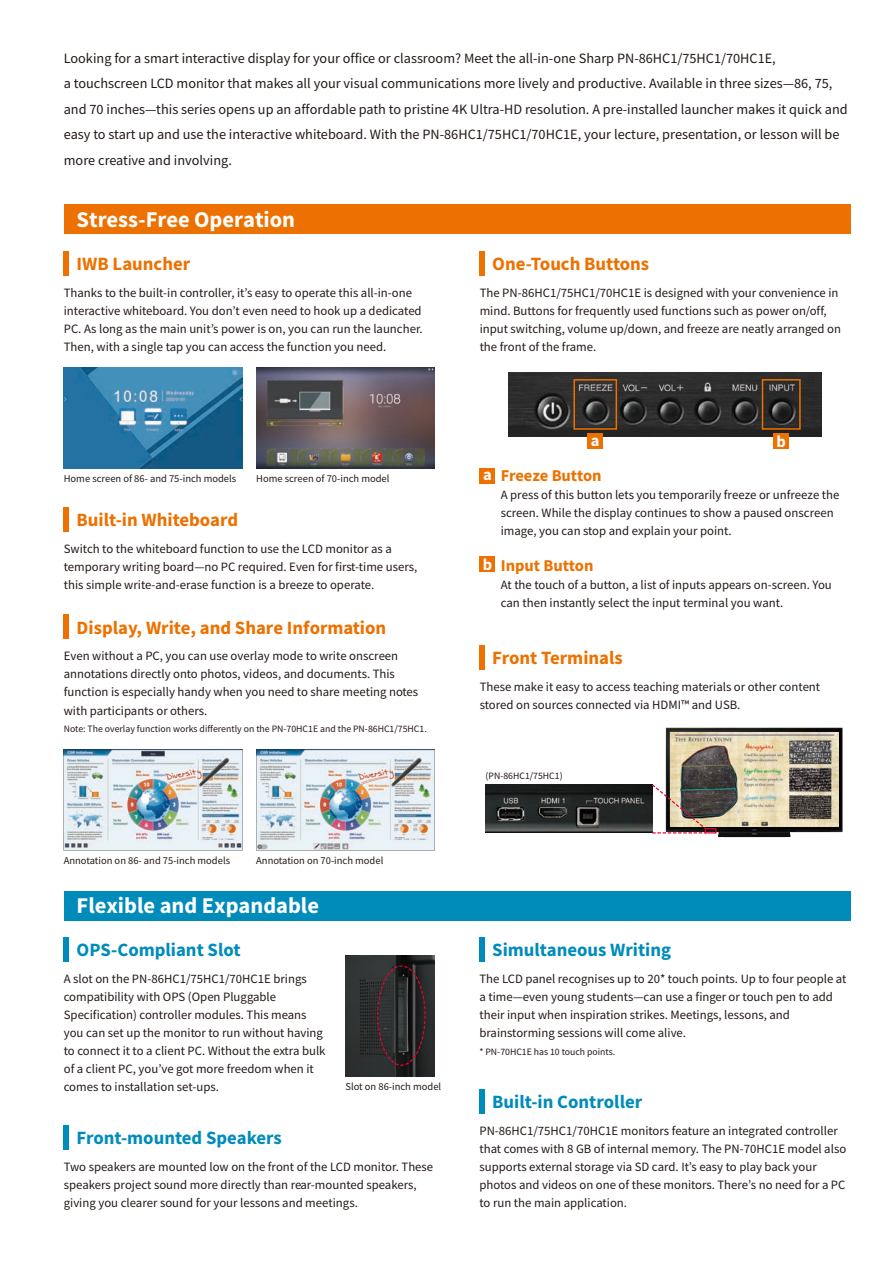
<style>
.page{position:relative;width:893px;height:1263px;background:#fff}
.page>*{position:absolute;margin:0;border:0;box-sizing:border-box;transform-origin:0 0}
.t1{font:700 22.5px "Source Sans Pro";color:#fff}
.t2{font:700 18.75px "Source Sans Pro";color:#ed7100}
.t3{font:700 18.75px "Source Sans Pro";color:#008cbb}
.t4{font:700 16.5px "Source Sans Pro";letter-spacing:-.005em;color:#ed7100}
.t5{font:700 16.5px "Source Sans Pro";color:#fff}
.t6{font:14.25px/25.5px "Source Sans Pro";color:#231916}
.t7{font:12.75px/18px "Source Sans Pro";color:#231916}
.t8{font:10.5px "Source Sans Pro";color:#231916}
.t9{font:9.75px "Source Sans Pro";color:#231916}
</style>
<div class="page">
<div style="left:64px;top:891px;width:786px;height:29px;background:#008cbb"></div>
<div style="left:64px;top:204px;width:786px;height:30px;background:#ed7100"></div>
<img style="left:508px;top:373px;width:314px;height:64px">
<svg style="left:573px;top:379px;width:44px;height:51px;background:#4e3f31"></svg>
<div style="left:587px;top:433px;width:16px;height:16px;background:#ed7100"></div>
<svg style="left:762px;top:379px;width:39px;height:51px;background:#48382a"></svg>
<div style="left:773px;top:433px;width:16px;height:16px;background:#ed7100"></div>
<img style="left:345px;top:955px;width:90px;height:121px">
<svg style="left:377px;top:965px;width:49px;height:101px;background:#312b2c"></svg>
<img style="left:256px;top:368px;width:179px;height:100px">
<img style="left:64px;top:368px;width:178px;height:100px">
<img style="left:256px;top:750px;width:179px;height:100px">
<img style="left:64px;top:750px;width:179px;height:100px">
<img style="left:666px;top:728px;width:177px;height:109px">
<img style="left:670px;top:732px;width:168px;height:94px">
<img style="left:486px;top:785px;width:166px;height:48px">
<svg style="left:652px;top:784px;width:64px;height:49px"></svg>
<div style="left:479px;top:937px;width:6px;height:25px;background:#008cbb"></div>
<div style="left:64px;top:937px;width:5px;height:25px;background:#008cbb"></div>
<div style="left:479px;top:251px;width:6px;height:25px;background:#ed7100"></div>
<div style="left:479px;top:645px;width:6px;height:25px;background:#ed7100"></div>
<div style="left:64px;top:507px;width:5px;height:25px;background:#ed7100"></div>
<div style="left:64px;top:1125px;width:5px;height:25px;background:#008cbb"></div>
<div style="left:479px;top:1089px;width:6px;height:25px;background:#008cbb"></div>
<div style="left:479px;top:468px;width:16px;height:16px;background:#ed7100"></div>
<div style="left:479px;top:556px;width:16px;height:16px;background:#ed7100"></div>
<div style="left:64px;top:251px;width:5px;height:25px;background:#ed7100"></div>
<div style="left:64px;top:615px;width:5px;height:24px;background:#ed7100"></div>
<p class="t6" style="left:64px;top:47px;width:785px">Looking for a smart interactive display for your office or classroom? Meet the all-in-one Sharp PN-86HC1/75HC1/70HC1E,<br>a touchscreen LCD monitor that makes all your visual communications more lively and productive. Available in three sizes—86, 75, and 70 inches—this series opens up an affordable path to pristine 4K Ultra-HD resolution. A pre-installed launcher makes it quick and easy to start up and use the interactive whiteboard. With the PN-86HC1/75HC1/70HC1E, your lecture, presentation, or lesson will be more creative and involving.</p>
<h1 class="t1" style="left:77px;top:204px;width:220px">Stress-Free Operation</h1>
<h2 class="t2" style="left:77px;top:251px;width:115px">IWB Launcher</h2>
<p class="t7" style="left:64px;top:285px;width:360px">Thanks to the built-in controller, it’s easy to operate this all-in-one interactive whiteboard. You don’t even need to hook up a dedicated PC. As long as the main unit’s power is on, you can run the launcher.<br>Then, with a single tap you can access the function you need.</p>
<p class="t8" style="left:64px;top:471px;width:174px">Home screen of 86- and 75-inch models</p>
<p class="t8" style="left:256px;top:471px;width:135px">Home screen of 70-inch model</p>
<h2 class="t2" style="left:77px;top:507px;width:163px">Built-in Whiteboard</h2>
<p class="t7" style="left:64px;top:541px;width:355px">Switch to the whiteboard function to use the LCD monitor as a temporary writing board—no PC required. Even for first-time users, this simple write-and-erase function is a breeze to operate.</p>
<h2 class="t2" style="left:77px;top:615px;width:311px">Display, Write, and Share Information</h2>
<p class="t7" style="left:64px;top:648px;width:356px">Even without a PC, you can use overlay mode to write onscreen annotations directly onto photos, videos, and documents. This function is especially handy when you need to share meeting notes with participants or others.</p>
<p class="t9" style="left:64px;top:723px;width:364px">Note: The overlay function works differently on the PN-70HC1E and the PN-86HC1/75HC1.</p>
<p class="t8" style="left:64px;top:853px;width:168px">Annotation on 86- and 75-inch models</p>
<p class="t8" style="left:256px;top:853px;width:129px">Annotation on 70-inch model</p>
<h1 class="t1" style="left:77px;top:891px;width:244px">Flexible and Expandable</h1>
<h2 class="t3" style="left:77px;top:937px;width:165px">OPS-Compliant Slot</h2>
<p class="t7" style="left:64px;top:971px;width:263px">A slot on the PN-86HC1/75HC1/70HC1E brings compatibility with OPS (Open Pluggable Specification) controller modules. This means you can set up the monitor to run without having to connect it to a client PC. Without the extra bulk of a client PC, you’ve got more freedom when it comes to installation set-ups.</p>
<h2 class="t3" style="left:77px;top:1125px;width:207px">Front-mounted Speakers</h2>
<p class="t8" style="left:345px;top:1080px;width:97px">Slot on 86-inch model</p>
<p class="t7" style="left:64px;top:1159px;width:371px">Two speakers are mounted low on the front of the LCD monitor. These speakers project sound more directly than rear-mounted speakers, giving you clearer sound for your lessons and meetings.</p>
<h2 class="t2" style="left:492px;top:251px;width:158px">One-Touch Buttons</h2>
<p class="t7" style="left:480px;top:285px;width:363px">The PN-86HC1/75HC1/70HC1E is designed with your convenience in mind. Buttons for frequently used functions such as power on/off, input switching, volume up/down, and freeze are neatly arranged on the front of the frame.</p>
<p class="t5" style="left:483px;top:463px;width:10px">a</p>
<p class="t5" style="left:483px;top:553px;width:11px">b</p>
<p class="t5" style="left:591px;top:429px;width:10px">a</p>
<p class="t5" style="left:776px;top:431px;width:11px">b</p>
<p class="t4" style="left:501px;top:464px;width:102px">Freeze Button</p>
<p class="t7" style="left:501px;top:487px;width:340px">A press of this button lets you temporarily freeze or unfreeze the screen. While the display continues to show a paused onscreen image, you can stop and explain your point.</p>
<p class="t4" style="left:501px;top:554px;width:94px">Input Button</p>
<p class="t7" style="left:501px;top:577px;width:333px">At the touch of a button, a list of inputs appears on-screen. You can then instantly select the input terminal you want.</p>
<h2 class="t2" style="left:492px;top:645px;width:132px">Front Terminals</h2>
<p class="t7" style="left:480px;top:679px;width:342px">These make it easy to access teaching materials or other content stored on sources connected via HDMI™ and USB.</p>
<p class="t9" style="left:486px;top:769px;width:79px">(PN-86HC1/75HC1)</p>
<h2 class="t3" style="left:492px;top:937px;width:180px">Simultaneous Writing</h2>
<p class="t7" style="left:479px;top:971px;width:369px">The LCD panel recognises up to 20* touch points. Up to four people at a time—even young students—can use a finger or touch pen to add their input when inspiration strikes. Meetings, lessons, and brainstorming sessions will come alive.</p>
<p class="t9" style="left:479px;top:1045px;width:137px">* PN-70HC1E has 10 touch points.</p>
<h2 class="t3" style="left:492px;top:1089px;width:151px">Built-in Controller</h2>
<p class="t7" style="left:479px;top:1123px;width:368px">PN-86HC1/75HC1/70HC1E monitors feature an integrated controller that comes with 8 GB of internal memory. The PN-70HC1E model also supports external storage via SD card. It’s easy to play back your photos and videos on one of these monitors. There’s no need for a PC to run the main application.</p>
</div>
